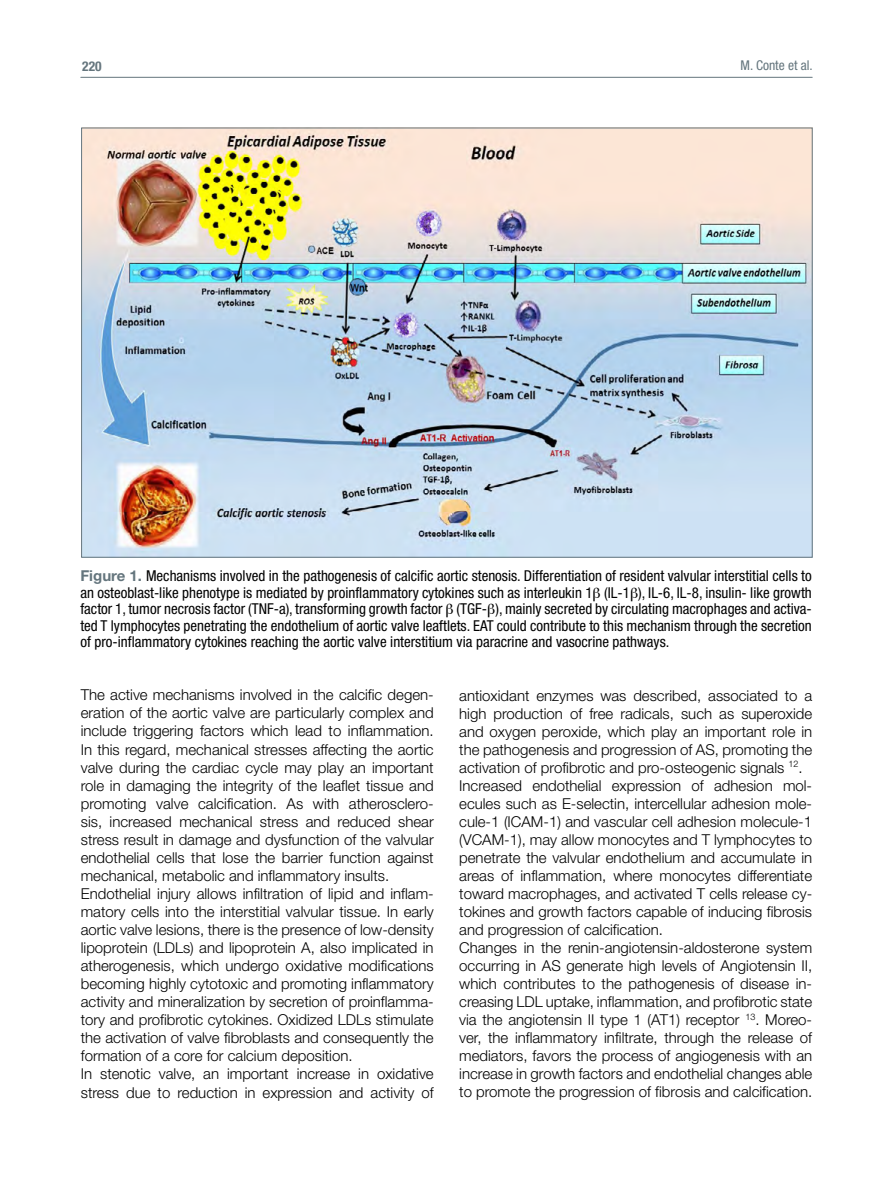
<style>
.page{position:relative;width:893px;height:1191px;background:#fff}
.page>*{position:absolute;margin:0;border:0;box-sizing:border-box;transform-origin:0 0}
.t1{font:300 15px/18px "Helvetica Neue LT Std";color:#000}
.t2{font:condensed 15px/16.5px "Helvetica Neue LT Std";color:#000;text-align:justify}
.t3{font:condensed 13.5px "Helvetica Neue LT Std";color:#64757d}
.t4{font:700 condensed 13.5px "Helvetica Neue LT Std";color:#64757d}
.s1{font-weight:700;font-stretch:normal;color:#64757d}
</style>
<div class="page">
<hr style="left:81px;top:77px;width:731px;height:1px;background:#64757d">
<img style="left:83px;top:130px;width:728px;height:425px">
<p class="t4" style="left:82px;top:58px;width:21px">220</p>
<p class="t3" style="left:740px;top:57px;width:74px">M. Conte et al.</p>
<p class="t2" style="left:80px;top:567px;width:733px"><span class="s1">Figure 1.</span> Mechanisms involved in the pathogenesis of calcific aortic stenosis. Differentiation of resident valvular interstitial cells to an osteoblast-like phenotype is mediated by proinflammatory cytokines such as interleukin 1 (IL-1 ), IL-6, IL-8, insulin- like growth factor 1, tumor necrosis factor (TNF-a), transforming growth factor (TGF- ), mainly secreted by circulating macrophages and activa&shy;ted T lymphocytes penetrating the endothelium of aortic valve leaftlets. EAT could contribute to this mechanism through the secretion of pro-inflammatory cytokines reaching the aortic valve interstitium via paracrine and vasocrine pathways.</p>
<p class="t1" style="left:81px;top:685px;width:354px">The active mechanisms involved in the calcific degen&shy;eration of the aortic valve are particularly complex and include triggering factors which lead to inflammation.<br>In this regard, mechanical stresses affecting the aortic valve during the cardiac cycle may play an important role in damaging the integrity of the leaflet tissue and promoting valve calcification. As with atherosclero&shy;sis, increased mechanical stress and reduced shear stress result in damage and dysfunction of the valvular endothelial cells that lose the barrier function against mechanical, metabolic and inflammatory insults.<br>Endothelial injury allows infiltration of lipid and inflam&shy;matory cells into the interstitial valvular tissue. In early aortic valve lesions, there is the presence of low-density lipoprotein (LDLs) and lipoprotein A, also implicated in atherogenesis, which undergo oxidative modifications becoming highly cytotoxic and promoting inflammatory activity and mineralization by secretion of proinflamma&shy;tory and profibrotic cytokines. Oxidized LDLs stimulate the activation of valve fibroblasts and consequently the formation of a core for calcium deposition.<br>In stenotic valve, an important increase in oxidative stress due to reduction in expression and activity of</p>
<p class="t1" style="left:459px;top:686px;width:354px">antioxidant enzymes was described, associated to a high production of free radicals, such as superoxide and oxygen peroxide, which play an important role in the pathogenesis and progression of AS, promoting the activation of profibrotic and pro-osteogenic signals <sup>12</sup>.<br>Increased endothelial expression of adhesion mol&shy;ecules such as E-selectin, intercellular adhesion mole&shy;cule-1 (ICAM-1) and vascular cell adhesion molecule-1 (VCAM-1), may allow monocytes and T lymphocytes to penetrate the valvular endothelium and accumulate in areas of inflammation, where monocytes differentiate toward macrophages, and activated T cells release cy&shy;tokines and growth factors capable of inducing fibrosis and progression of calcification.<br>Changes in the renin-angiotensin-aldosterone system occurring in AS generate high levels of Angiotensin II, which contributes to the pathogenesis of disease in&shy;creasing LDL uptake, inflammation, and profibrotic state via the angiotensin II type 1 (AT1) receptor <sup>13</sup>. Moreo&shy;ver, the inflammatory infiltrate, through the release of mediators, favors the process of angiogenesis with an increase in growth factors and endothelial changes able to promote the progression of fibrosis and calcification.</p>
</div>
